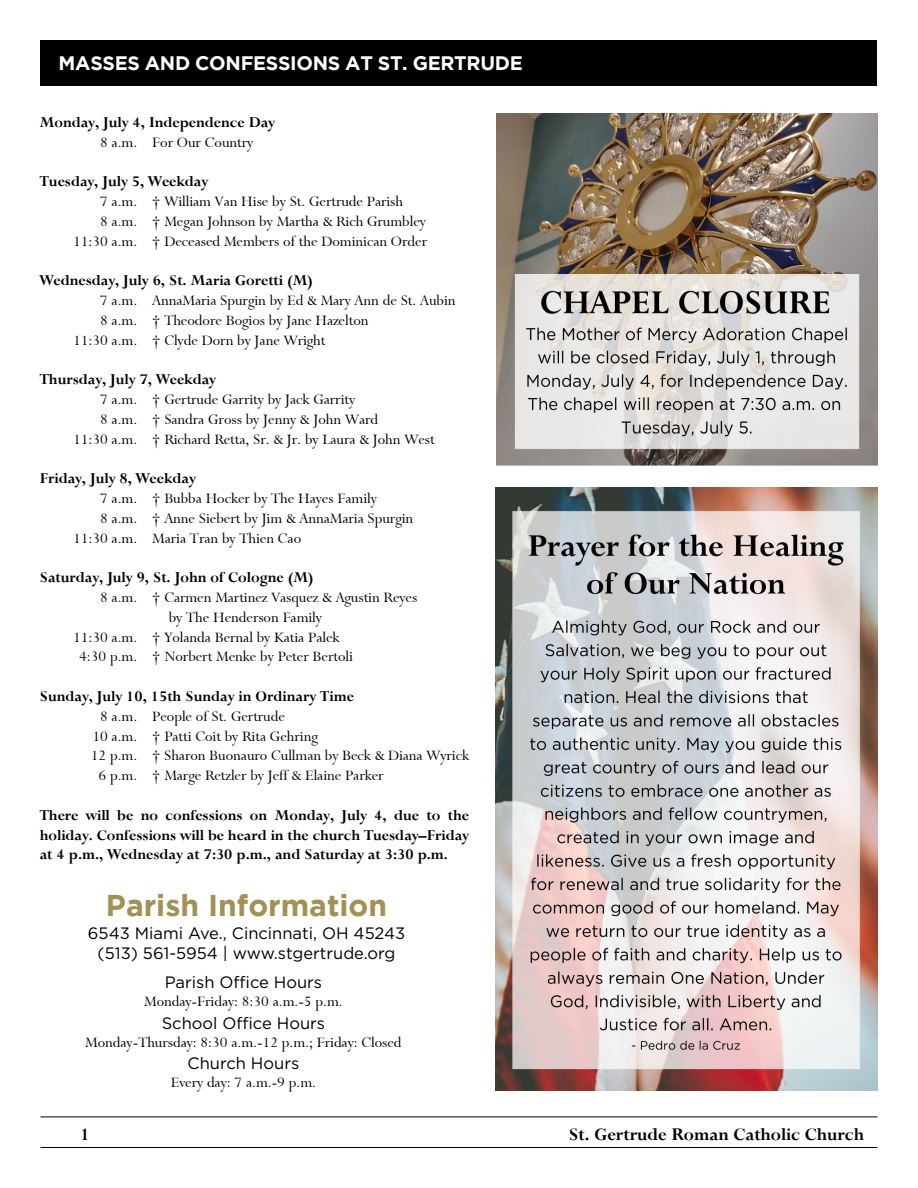
<style>
.page{position:relative;width:918px;height:1188px;background:#fff}
.page>*{position:absolute;margin:0;border:0;box-sizing:border-box;transform-origin:0 0}
.t1{font:700 30px "Gotham";color:#a39054}
.t2{font:700 19.5px "Gotham";letter-spacing:-.015em;color:#fff}
.t3{font:19.5px "Bronte Bold SWFTE";color:#000}
.t4{font:16.5px "Bronte Regular SWFTE";color:#000}
.t5{font:16.5px/19.8px "Bronte Bold SWFTE";color:#000;text-align:justify}
.t6{font:16.5px/19.5px "Gotham";color:#000;text-align:center}
</style>
<div class="page">
<hr style="left:40px;top:1147px;width:838px;height:1px;background:#000">
<hr style="left:40px;top:1117px;width:838px;height:1px;background:#000">
<div style="left:40px;top:40px;width:838px;height:46px;background:#000"></div>
<img style="left:496px;top:113px;width:382px;height:353px">
<img style="left:496px;top:488px;width:382px;height:603px">
<p class="t2" style="left:59px;top:52px;width:466px">MASSES AND CONFESSIONS AT ST. GERTRUDE</p>
<p class="t5" style="left:40px;top:112px;width:237px">Monday, July 4, Independence Day</p>
<p class="t4" style="left:100px;top:133px;width:155px">8 a.m. For Our Country</p>
<p class="t5" style="left:40px;top:172px;width:170px">Tuesday, July 5, Weekday</p>
<p class="t4" style="left:100px;top:192px;width:304px">7 a.m. † William Van Hise by St. Gertrude Parish</p>
<p class="t4" style="left:100px;top:212px;width:327px">8 a.m. † Megan Johnson by Martha &amp; Rich Grumbley</p>
<p class="t4" style="left:73px;top:232px;width:356px">11:30 a.m. † Deceased Members of the Dominican Order</p>
<p class="t5" style="left:40px;top:271px;width:275px">Wednesday, July 6, St. Maria Goretti (M)</p>
<p class="t4" style="left:100px;top:291px;width:357px">7 a.m. AnnaMaria Spurgin by Ed &amp; Mary Ann de St. Aubin</p>
<p class="t4" style="left:100px;top:311px;width:270px">8 a.m. † Theodore Bogios by Jane Hazelton</p>
<p class="t4" style="left:73px;top:331px;width:254px">11:30 a.m. † Clyde Dorn by Jane Wright</p>
<p class="t5" style="left:40px;top:370px;width:178px">Thursday, July 7, Weekday</p>
<p class="t4" style="left:100px;top:390px;width:257px">7 a.m. † Gertrude Garrity by Jack Garrity</p>
<p class="t4" style="left:100px;top:410px;width:280px">8 a.m. † Sandra Gross by Jenny &amp; John Ward</p>
<p class="t4" style="left:73px;top:430px;width:363px">11:30 a.m. † Richard Retta, Sr. &amp; Jr. by Laura &amp; John West</p>
<p class="t5" style="left:40px;top:469px;width:158px">Friday, July 8, Weekday</p>
<p class="t4" style="left:100px;top:489px;width:278px">7 a.m. † Bubba Hocker by The Hayes Family</p>
<p class="t4" style="left:100px;top:509px;width:315px">8 a.m. † Anne Siebert by Jim &amp; AnnaMaria Spurgin</p>
<p class="t4" style="left:73px;top:529px;width:230px">11:30 a.m. Maria Tran by Thien Cao</p>
<p class="t5" style="left:40px;top:568px;width:275px">Saturday, July 9, St. John of Cologne (M)</p>
<p class="t4" style="left:100px;top:588px;width:319px">8 a.m. † Carmen Martinez Vasquez &amp; Agustin Reyes</p>
<p class="t4" style="left:169px;top:608px;width:155px">by The Henderson Family</p>
<p class="t4" style="left:73px;top:628px;width:268px">11:30 a.m. † Yolanda Bernal by Katia Palek</p>
<p class="t4" style="left:79px;top:647px;width:275px">4:30 p.m. † Norbert Menke by Peter Bertoli</p>
<p class="t5" style="left:40px;top:687px;width:316px">Sunday, July 10, 15th Sunday in Ordinary Time</p>
<p class="t4" style="left:100px;top:707px;width:186px">8 a.m. People of St. Gertrude</p>
<p class="t4" style="left:92px;top:727px;width:227px">10 a.m. † Patti Coit by Rita Gehring</p>
<p class="t4" style="left:91px;top:746px;width:380px">12 p.m. † Sharon Buonauro Cullman by Beck &amp; Diana Wyrick</p>
<p class="t4" style="left:98px;top:766px;width:287px">6 p.m. † Marge Retzler by Jeff &amp; Elaine Parker</p>
<p class="t5" style="left:40px;top:805px;width:431px">There will be no confessions on Monday, July 4, due to the holiday. Confessions will be heard in the church Tuesday–Friday at 4 p.m., Wednesday at 7:30 p.m., and Saturday at 3:30 p.m.</p>
<h1 class="t1" style="left:106px;top:889px;width:283px">Parish Information</h1>
<p class="t6" style="left:88px;top:923px;width:319px">6543 Miami Ave., Cincinnati, OH 45243 (513) 561-5954 | www.stgertrude.org</p>
<p class="t6" style="left:165px;top:972px;width:159px">Parish Office Hours</p>
<p class="t4" style="left:144px;top:992px;width:200px">Monday-Friday: 8:30 a.m.-5 p.m.</p>
<p class="t6" style="left:162px;top:1013px;width:165px">School Office Hours</p>
<p class="t4" style="left:85px;top:1033px;width:318px">Monday-Thursday: 8:30 a.m.-12 p.m.; Friday: Closed</p>
<p class="t6" style="left:188px;top:1053px;width:113px">Church Hours</p>
<p class="t4" style="left:171px;top:1073px;width:147px">Every day: 7 a.m.-9 p.m.</p>
<p class="t3" style="left:80px;top:1123px;width:11px">1</p>
<p class="t3" style="left:569px;top:1123px;width:297px">St. Gertrude Roman Catholic Church</p>
</div>
